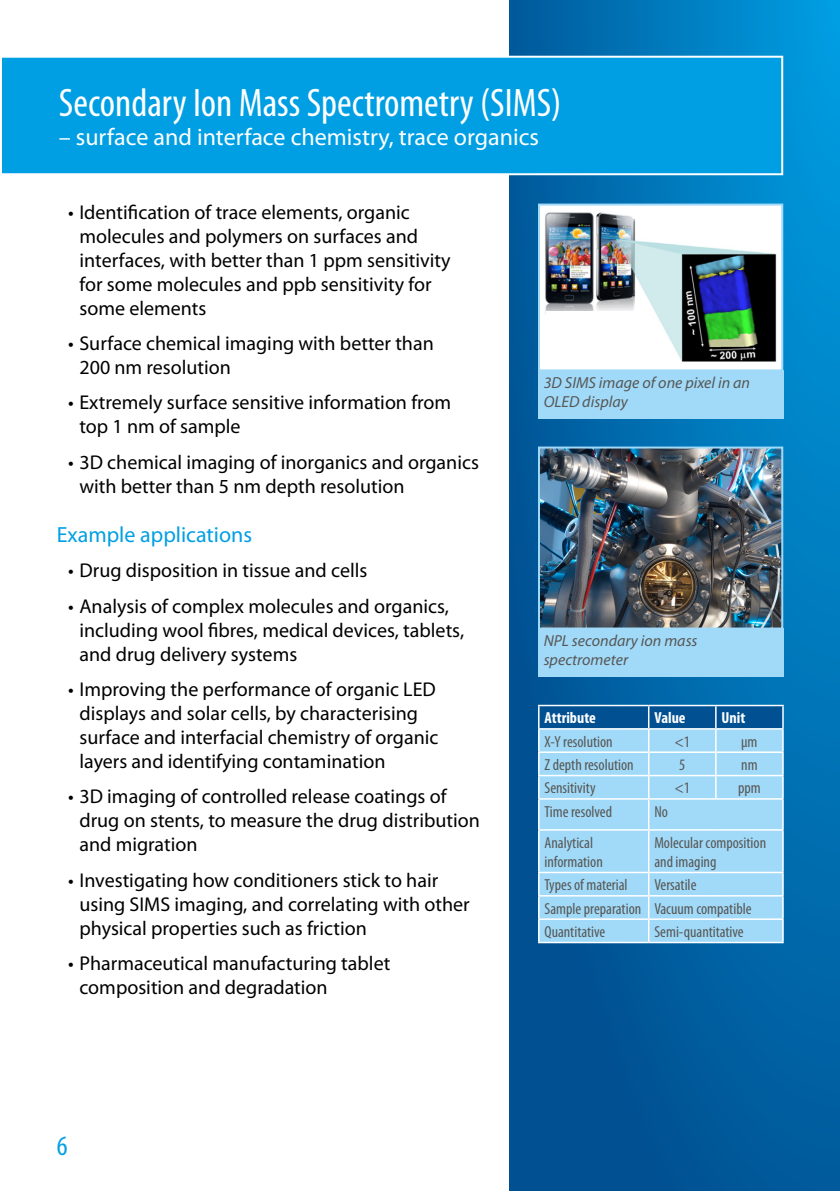
<style>
.page{position:relative;width:840px;height:1191px;background:#fff}
.page>*{position:absolute;margin:0;border:0;box-sizing:border-box;transform-origin:0 0}
.t1{font:condensed 40px "Myriad Pro";color:#fff}
.t2{font:condensed 28px "Myriad Pro";color:#009fe3}
.t3{font:24px "Myriad Pro";color:#fff}
.t4{font:22px "Myriad Pro";color:#009fe3}
.t5{font:20px/24px "Myriad Pro";color:#000}
.t6{font:condensed 16px/19.2px "Myriad Pro";color:#575756}
.t7{font:italic 16px/19.2px "Myriad Pro";color:#575756}
.t8{font:700 condensed 16px "Myriad Pro";color:#fff}
</style>
<div class="page">
<svg style="left:509px;top:0;width:330px;height:1191px;background:#0168aa"></svg>
<div style="left:1px;top:57px;width:780px;height:117px;background:#009fe3"></div>
<div style="left:0;top:56px;width:782px;height:119px;border:2px solid #fff"></div>
<div style="left:539px;top:706px;width:242px;height:22px;background:#005092"></div>
<svg style="left:539px;top:729px;width:242px;height:212px;background:#a5dbf8"></svg>
<hr style="left:537px;top:705px;width:111px;height:1px;background:#fff">
<hr style="left:537px;top:706px;width:2px;height:22px;background:#fff">
<hr style="left:648px;top:705px;width:67px;height:1px;background:#fff">
<hr style="left:647px;top:706px;width:2px;height:22px;background:#fff">
<hr style="left:715px;top:705px;width:68px;height:1px;background:#fff">
<hr style="left:714px;top:706px;width:2px;height:22px;background:#fff">
<hr style="left:781px;top:706px;width:2px;height:22px;background:#fff">
<hr style="left:537px;top:728px;width:111px;height:1px;background:#fff">
<hr style="left:537px;top:729px;width:2px;height:22px;background:#fff">
<hr style="left:648px;top:728px;width:67px;height:1px;background:#fff">
<hr style="left:647px;top:729px;width:2px;height:22px;background:#fff">
<hr style="left:715px;top:728px;width:68px;height:1px;background:#fff">
<hr style="left:714px;top:729px;width:2px;height:22px;background:#fff">
<hr style="left:781px;top:729px;width:2px;height:22px;background:#fff">
<hr style="left:537px;top:751px;width:111px;height:2px;background:#fff">
<hr style="left:537px;top:753px;width:2px;height:22px;background:#fff">
<hr style="left:648px;top:751px;width:67px;height:2px;background:#fff">
<hr style="left:647px;top:753px;width:2px;height:22px;background:#fff">
<hr style="left:715px;top:751px;width:68px;height:2px;background:#fff">
<hr style="left:714px;top:753px;width:2px;height:22px;background:#fff">
<hr style="left:781px;top:753px;width:2px;height:22px;background:#fff">
<hr style="left:537px;top:775px;width:111px;height:1px;background:#fff">
<hr style="left:537px;top:776px;width:2px;height:22px;background:#fff">
<hr style="left:648px;top:775px;width:67px;height:1px;background:#fff">
<hr style="left:647px;top:776px;width:2px;height:22px;background:#fff">
<hr style="left:715px;top:775px;width:68px;height:1px;background:#fff">
<hr style="left:714px;top:776px;width:2px;height:22px;background:#fff">
<hr style="left:781px;top:776px;width:2px;height:22px;background:#fff">
<hr style="left:537px;top:798px;width:111px;height:1px;background:#fff">
<hr style="left:537px;top:799px;width:2px;height:30px;background:#fff">
<hr style="left:648px;top:798px;width:67px;height:1px;background:#fff">
<hr style="left:647px;top:799px;width:2px;height:30px;background:#fff">
<hr style="left:715px;top:798px;width:68px;height:1px;background:#fff">
<hr style="left:781px;top:799px;width:2px;height:30px;background:#fff">
<hr style="left:537px;top:829px;width:111px;height:1px;background:#fff">
<hr style="left:537px;top:830px;width:2px;height:41px;background:#fff">
<hr style="left:648px;top:829px;width:67px;height:1px;background:#fff">
<hr style="left:647px;top:830px;width:2px;height:41px;background:#fff">
<hr style="left:715px;top:829px;width:68px;height:1px;background:#fff">
<hr style="left:781px;top:830px;width:2px;height:41px;background:#fff">
<hr style="left:537px;top:871px;width:111px;height:2px;background:#fff">
<hr style="left:537px;top:873px;width:2px;height:22px;background:#fff">
<hr style="left:648px;top:871px;width:67px;height:2px;background:#fff">
<hr style="left:647px;top:873px;width:2px;height:22px;background:#fff">
<hr style="left:715px;top:871px;width:68px;height:2px;background:#fff">
<hr style="left:781px;top:873px;width:2px;height:22px;background:#fff">
<hr style="left:537px;top:895px;width:111px;height:1px;background:#fff">
<hr style="left:537px;top:896px;width:2px;height:22px;background:#fff">
<hr style="left:648px;top:895px;width:67px;height:1px;background:#fff">
<hr style="left:647px;top:896px;width:2px;height:22px;background:#fff">
<hr style="left:715px;top:895px;width:68px;height:1px;background:#fff">
<hr style="left:781px;top:896px;width:2px;height:22px;background:#fff">
<hr style="left:537px;top:918px;width:111px;height:2px;background:#fff">
<hr style="left:537px;top:920px;width:2px;height:21px;background:#fff">
<hr style="left:648px;top:918px;width:67px;height:2px;background:#fff">
<hr style="left:647px;top:920px;width:2px;height:21px;background:#fff">
<hr style="left:715px;top:918px;width:68px;height:2px;background:#fff">
<hr style="left:781px;top:920px;width:2px;height:21px;background:#fff">
<hr style="left:537px;top:941px;width:111px;height:2px;background:#fff">
<hr style="left:648px;top:941px;width:67px;height:2px;background:#fff">
<hr style="left:715px;top:941px;width:68px;height:2px;background:#fff">
<img style="left:540px;top:449px;width:239px;height:177px">
<div style="left:537px;top:446px;width:245px;height:183px;border:2px solid #a1daf8"></div>
<div style="left:537px;top:370px;width:245px;height:48px;background:#a1daf8"></div>
<img style="left:540px;top:206px;width:239px;height:162px">
<div style="left:537px;top:203px;width:245px;height:168px;border:2px solid #a1daf8"></div>
<div style="left:545px;top:311px;width:90px;height:43px;background:#fff"></div>
<div style="left:537px;top:628px;width:245px;height:48px;background:#a1daf8"></div>
<h1 class="t1" style="left:59px;top:79px;width:503px">Secondary Ion Mass Spectrometry (SIMS)</h1>
<p class="t3" style="left:59px;top:122px;width:481px">– surface and interface chemistry, trace organics</p>
<p class="t5" style="left:79px;top:200px;width:372px;text-indent:-11px">• Identification of trace elements, organic molecules and polymers on surfaces and interfaces, with better than 1 ppm sensitivity for some molecules and ppb sensitivity for some elements</p>
<p class="t5" style="left:79px;top:331px;width:355px;text-indent:-11px">• Surface chemical imaging with better than<br>200 nm resolution</p>
<p class="t5" style="left:79px;top:390px;width:373px;text-indent:-11px">• Extremely surface sensitive information from top 1 nm of sample</p>
<p class="t5" style="left:79px;top:450px;width:401px;text-indent:-11px">• 3D chemical imaging of inorganics and organics with better than 5 nm depth resolution</p>
<p class="t4" style="left:57px;top:521px;width:197px">Example applications</p>
<p class="t5" style="left:68px;top:558px;width:301px">• Drug disposition in tissue and cells</p>
<p class="t5" style="left:79px;top:593px;width:386px;text-indent:-11px">• Analysis of complex molecules and organics, including wool fibres, medical devices, tablets, and drug delivery systems</p>
<p class="t5" style="left:79px;top:677px;width:360px;text-indent:-11px">• Improving the performance of organic LED displays and solar cells, by characterising surface and interfacial chemistry of organic layers and identifying contamination</p>
<p class="t5" style="left:79px;top:784px;width:402px;text-indent:-11px">• 3D imaging of controlled release coatings of drug on stents, to measure the drug distribution and migration</p>
<p class="t5" style="left:79px;top:867px;width:391px;text-indent:-11px">• Investigating how conditioners stick to hair using SIMS imaging, and correlating with other physical properties such as friction</p>
<p class="t5" style="left:79px;top:951px;width:312px;text-indent:-11px">• Pharmaceutical manufacturing tablet composition and degradation</p>
<h2 class="t2" style="left:57px;top:1128px;width:12px">6</h2>
<p class="t7" style="left:543px;top:372px;width:208px">3D SIMS image of one pixel in an<br>OLED display</p>
<p class="t7" style="left:543px;top:630px;width:155px">NPL secondary ion mass spectrometer</p>
<p class="t8" style="left:544px;top:708px;width:53px">Attribute</p>
<p class="t8" style="left:654px;top:708px;width:33px">Value</p>
<p class="t8" style="left:721px;top:708px;width:25px">Unit</p>
<p class="t6" style="left:544px;top:731px;width:70px">X-Y resolution</p>
<p class="t6" style="left:674px;top:731px;width:17px">&lt;1</p>
<p class="t6" style="left:740px;top:731px;width:18px">µm</p>
<p class="t6" style="left:544px;top:755px;width:91px">Z depth resolution</p>
<p class="t6" style="left:678px;top:755px;width:8px">5</p>
<p class="t6" style="left:740px;top:755px;width:18px">nm</p>
<p class="t6" style="left:544px;top:778px;width:53px">Sensitivity</p>
<p class="t6" style="left:674px;top:778px;width:17px">&lt;1</p>
<p class="t6" style="left:737px;top:778px;width:24px">ppm</p>
<p class="t6" style="left:544px;top:801px;width:69px">Time resolved</p>
<p class="t6" style="left:654px;top:801px;width:15px">No</p>
<p class="t6" style="left:544px;top:832px;width:60px">Analytical information</p>
<p class="t6" style="left:654px;top:832px;width:113px">Molecular composition and imaging</p>
<p class="t6" style="left:544px;top:875px;width:85px">Types of material</p>
<p class="t6" style="left:544px;top:873px;width:208px;line-height:23.4px;text-indent:110px">Versatile<br>Sample preparation Vacuum compatible<br>Quantitative</p>
<p class="t6" style="left:654px;top:921px;width:91px">Semi-quantitative</p>
</div>
